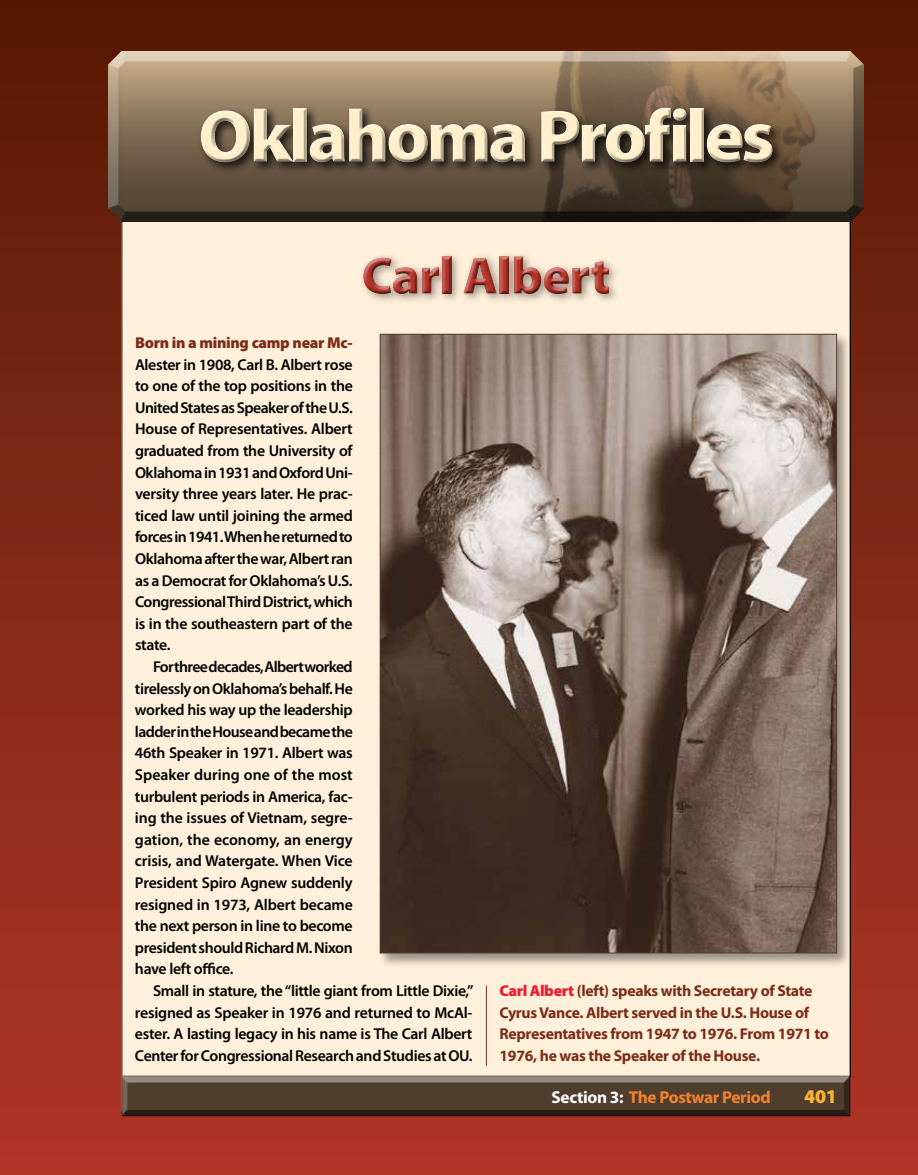
<style>
.page{position:relative;width:918px;height:1175px;background:#fff}
.page>*{position:absolute;margin:0;border:0;box-sizing:border-box;transform-origin:0 0}
.t1{font:900 75px "Myriad Pro";letter-spacing:-.05em;color:#fff0cb}
.t2{font:900 52.5px "Myriad Pro";letter-spacing:-.02em;color:#b23428}
.t3{font:900 19.5px "Myriad Pro";color:#fcb333}
.t4{font:700 17.25px "Myriad Pro";letter-spacing:-.02em;color:#f5822b}
.t5{font:600 15.75px/21.6px "Myriad Pro";letter-spacing:-.02em;color:#000;text-align:justify}
.t6{font:700 15.75px/21.6px "Myriad Pro";letter-spacing:-.02em;color:#7b2d19}
.t7{font:900 15.75px "Myriad Pro";letter-spacing:-.02em;color:#7b2d19}
.s1{font-weight:900;color:#ed1c2e}
.s2{color:#fff}
</style>
<div class="page">
<div style="left:0;top:0;width:918px;height:1174px;background:linear-gradient(to bottom,#571a03,#b0362a)"></div>
<div style="left:122px;top:63px;width:728px;height:1013px;background:#fff0db"></div>
<div style="left:108px;top:50px;width:759px;height:159px;background:#fff;opacity:.75"></div>
<div style="left:108px;top:62px;width:759px;height:162px;background:#000;opacity:.75"></div>
<div style="left:120px;top:1073px;width:732px;height:43px;background:#fff0db"></div>
<div style="left:120px;top:1074px;width:732px;height:43px;background:#000;opacity:.75"></div>
<div style="left:197px;top:104px;width:589px;height:71px;background:#000;opacity:.75"></div>
<div style="left:197px;top:104px;width:580px;height:59px;background:#fff;opacity:.75"></div>
<div style="left:197px;top:106px;width:580px;height:60px;background:#000;opacity:.75"></div>
<div style="left:359px;top:251px;width:262px;height:54px;background:#000;opacity:.4"></div>
<div style="left:360px;top:252px;width:253px;height:43px;background:#fff0db"></div>
<div style="left:360px;top:255px;width:253px;height:43px;background:#000;opacity:.75"></div>
<div style="left:378px;top:332px;width:473px;height:635px;background:#000;opacity:.4"></div>
<img style="left:382px;top:336px;width:453px;height:615px">
<hr style="left:486px;top:985px;width:1px;height:80px;background:#7b2d19">
<h1 class="t1" style="left:198px;top:86px;width:578px">Oklahoma Profiles</h1>
<h2 class="t2" style="left:361px;top:241px;width:251px">Carl Albert</h2>
<p class="t7" style="left:135px;top:332px;width:219px">Born in a mining camp near Mc-</p>
<p class="t5" style="left:135px;top:353px;width:219px">Alester in 1908, Carl B. Albert rose to one of the top positions in the United States as Speaker of the U.S.<br>House of Representatives. Albert graduated from the University of Oklahoma in 1931 and Oxford Uni&shy;versity three years later. He prac&shy;ticed law until joining the armed forces in 1941. When he returned to Oklahoma after the war, Albert ran as a Democrat for Oklahoma’s U.S.<br>Congressional Third District, which is in the southeastern part of the state.</p>
<p class="t5" style="left:135px;top:655px;width:219px;text-indent:18px">For three decades, Albert worked tirelessly on Oklahoma’s behalf. He worked his way up the leadership ladder in the House and became the 46th Speaker in 1971. Albert was Speaker during one of the most turbulent periods in America, fac&shy;ing the issues of Vietnam, segre&shy;gation, the economy, an energy crisis, and Watergate. When Vice President Spiro Agnew suddenly resigned in 1973, Albert became the next person in line to become president should Richard M. Nixon have left office.</p>
<p class="t5" style="left:135px;top:979px;width:340px;text-indent:18px">Small in stature, the “little giant from Little Dixie,” resigned as Speaker in 1976 and returned to McAl&shy;ester. A lasting legacy in his name is The Carl Albert Center for Congressional Research and Studies at OU.</p>
<p class="t6" style="left:500px;top:979px;width:331px"><span class="s1">Carl Albert</span> (left) speaks with Secretary of State Cyrus Vance. Albert served in the U.S. House of Representatives from 1947 to 1976. From 1971 to 1976, he was the Speaker of the House.</p>
<p class="t4" style="left:552px;top:1085px;width:221px"><span class="s2">Section 3:</span> The Postwar Period</p>
<p class="t3" style="left:804px;top:1083px;width:34px">401</p>
</div>
